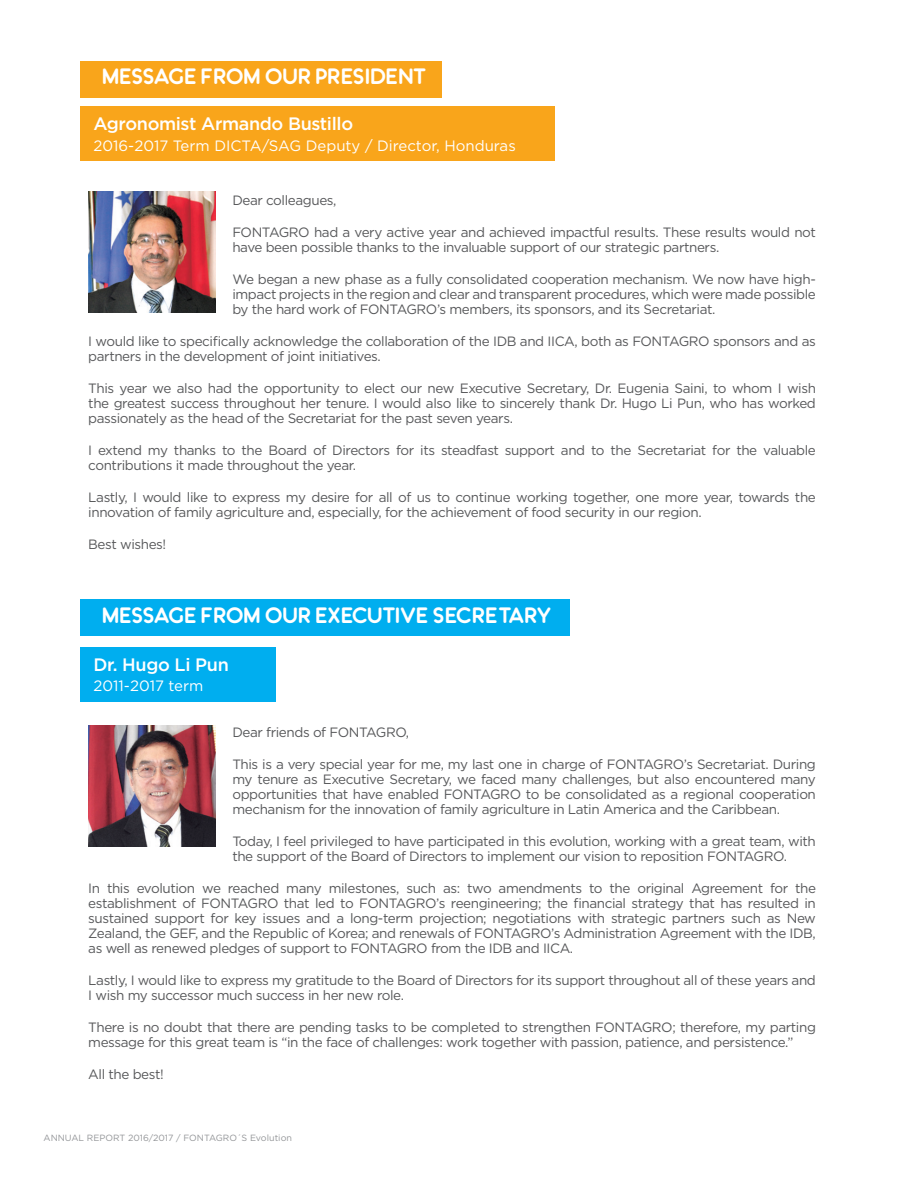
<style>
.page{position:relative;width:918px;height:1188px;background:#fff}
.page>*{position:absolute;margin:0;border:0;box-sizing:border-box;transform-origin:0 0}
.t1{font:22.5px "Knigsberg";letter-spacing:-.025em;color:#fff}
.t2{font:500 18px "Gotham";letter-spacing:-.02em;color:#fff}
.t3{font:15px "Gotham";color:#fff}
.t4{font:13.5px/15px "Gotham";letter-spacing:-.03em;color:#57585a}
.t5{font:9px "Gotham";color:#939598}
</style>
<div class="page">
<div style="left:80px;top:107px;width:474px;height:54px;background:#f9a51b"></div>
<div style="left:80px;top:648px;width:196px;height:54px;background:#00aeef"></div>
<div style="left:80px;top:61px;width:362px;height:37px;background:#f9a51b"></div>
<div style="left:80px;top:600px;width:490px;height:36px;background:#00aeef"></div>
<img style="left:88px;top:192px;width:127px;height:120px">
<img style="left:88px;top:726px;width:127px;height:120px">
<h1 class="t1" style="left:103px;top:63px;width:326px">MESSAGE FROM OUR PRESIDENT</h1>
<h2 class="t2" style="left:94px;top:113px;width:261px">Agronomist Armando Bustillo</h2>
<p class="t3" style="left:94px;top:137px;width:424px">2016-2017 Term DICTA/SAG Deputy / Director, Honduras</p>
<p class="t4" style="left:232px;top:193px;width:106px">Dear colleagues,</p>
<p class="t4" style="left:232px;top:225px;width:585px">FONTAGRO had a very active year and achieved impactful results. These results would not have been possible thanks to the invaluable support of our strategic partners.</p>
<p class="t4" style="left:232px;top:272px;width:585px;text-align:justify">We began a new phase as a fully consolidated cooperation mechanism. We now have high&shy;impact projects in the region and clear and transparent procedures, which were made possible by the hard work of FONTAGRO’s members, its sponsors, and its Secretariat.</p>
<p class="t4" style="left:88px;top:334px;width:729px">I would like to specifically acknowledge the collaboration of the IDB and IICA, both as FONTAGRO sponsors and as partners in the development of joint initiatives.</p>
<p class="t4" style="left:88px;top:381px;width:729px;text-align:justify">This year we also had the opportunity to elect our new Executive Secretary, Dr. Eugenia Saini, to whom I wish the greatest success throughout her tenure. I would also like to sincerely thank Dr. Hugo Li Pun, who has worked passionately as the head of the Secretariat for the past seven years.</p>
<p class="t4" style="left:88px;top:443px;width:729px">I extend my thanks to the Board of Directors for its steadfast support and to the Secretariat for the valuable contributions it made throughout the year.</p>
<p class="t4" style="left:88px;top:490px;width:729px">Lastly, I would like to express my desire for all of us to continue working together, one more year, towards the innovation of family agriculture and, especially, for the achievement of food security in our region.</p>
<p class="t4" style="left:88px;top:537px;width:79px">Best wishes!</p>
<h1 class="t1" style="left:103px;top:602px;width:451px">MESSAGE FROM OUR EXECUTIVE SECRETARY</h1>
<h2 class="t2" style="left:94px;top:654px;width:137px">Dr. Hugo Li Pun</h2>
<p class="t3" style="left:94px;top:678px;width:111px">2011-2017 term</p>
<p class="t4" style="left:232px;top:725px;width:178px">Dear friends of FONTAGRO,</p>
<p class="t4" style="left:232px;top:757px;width:585px;text-align:justify">This is a very special year for me, my last one in charge of FONTAGRO’s Secretariat. During my tenure as Executive Secretary, we faced many challenges, but also encountered many opportunities that have enabled FONTAGRO to be consolidated as a regional cooperation mechanism for the innovation of family agriculture in Latin America and the Caribbean.</p>
<p class="t4" style="left:232px;top:834px;width:585px">Today, I feel privileged to have participated in this evolution, working with a great team, with the support of the Board of Directors to implement our vision to reposition FONTAGRO.</p>
<p class="t4" style="left:88px;top:881px;width:729px;text-align:justify">In this evolution we reached many milestones, such as: two amendments to the original Agreement for the establishment of FONTAGRO that led to FONTAGRO’s reengineering; the financial strategy that has resulted in sustained support for key issues and a long-term projection; negotiations with strategic partners such as New Zealand, the GEF, and the Republic of Korea; and renewals of FONTAGRO’s Administration Agreement with the IDB, as well as renewed pledges of support to FONTAGRO from the IDB and IICA.</p>
<p class="t4" style="left:88px;top:973px;width:729px">Lastly, I would like to express my gratitude to the Board of Directors for its support throughout all of these years and<br>I wish my successor much success in her new role.</p>
<p class="t4" style="left:88px;top:1020px;width:729px">There is no doubt that there are pending tasks to be completed to strengthen FONTAGRO; therefore, my parting message for this great team is “in the face of challenges: work together with passion, patience, and persistence.”</p>
<p class="t4" style="left:88px;top:1067px;width:77px">All the best!</p>
<p class="t5" style="left:44px;top:1133px;width:250px">ANNUAL REPORT 2016/2017 / FONTAGRO´S Evolution</p>
</div>
